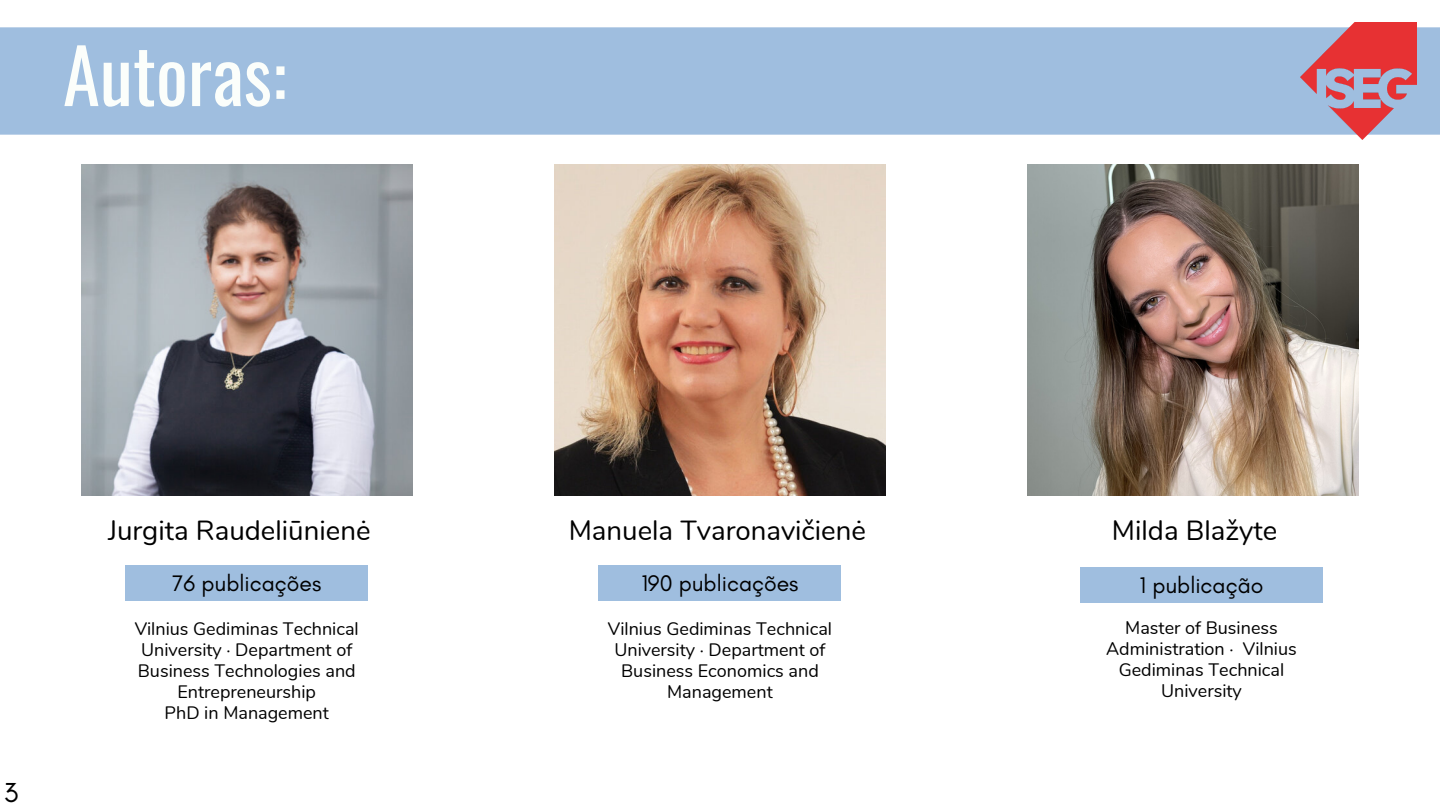
<style>
.page{position:relative;width:1440px;height:810px;background:#fff}
.page>*{position:absolute;margin:0;border:0;box-sizing:border-box;transform-origin:0 0}
.t1{font:75px "Oswald";color:#fbfefb}
.t2{font:28px "Glacial Indifference";color:#000}
.t3{font:27.6px "Nunito";color:#000}
.t4{font:23px "Glacial Indifference";color:#000}
.t5{font:18px/21px "Nunito";color:#000;text-align:center}
</style>
<div class="page">
<div style="left:0;top:27px;width:1440px;height:108px;background:#9fbedf"></div>
<img style="left:1301px;top:23px;width:116px;height:117px">
<img style="left:81px;top:164px;width:331px;height:332px">
<img style="left:554px;top:164px;width:332px;height:332px">
<img style="left:1027px;top:164px;width:332px;height:332px">
<div style="left:125px;top:565px;width:243px;height:36px;background:#9fbedf"></div>
<div style="left:598px;top:565px;width:244px;height:36px;background:#9fbedf"></div>
<div style="left:1080px;top:567px;width:243px;height:36px;background:#9fbedf"></div>
<p class="t1" style="left:63px;top:17px;width:225px">Autoras:</p>
<p class="t2" style="left:4px;top:776px;width:16px">3</p>
<p class="t3" style="left:108px;top:512px;width:264px">Jurgita Raudeliūnienė</p>
<p class="t3" style="left:569px;top:512px;width:299px">Manuela Tvaronavičienė</p>
<p class="t3" style="left:1112px;top:512px;width:167px">Milda Blažyte</p>
<p class="t4" style="left:172px;top:569px;width:151px">76 publicações</p>
<p class="t5" style="left:135px;top:618px;width:226px">Vilnius Gediminas Technical<br>University · Department of<br>Business Technologies and<br>Entrepreneurship</p>
<p class="t5" style="left:165px;top:702px;width:166px">PhD in Management</p>
<p class="t4" style="left:641px;top:569px;width:159px">190 publicações</p>
<p class="t5" style="left:608px;top:618px;width:226px">Vilnius Gediminas Technical<br>University · Department of<br>Business Economics and<br>Management</p>
<p class="t4" style="left:1140px;top:571px;width:125px">1 publicação</p>
<p class="t5" style="left:1106px;top:618px;width:192px">Master of Business<br>Administration · Vilnius<br>Gediminas Technical<br>University</p>
</div>
